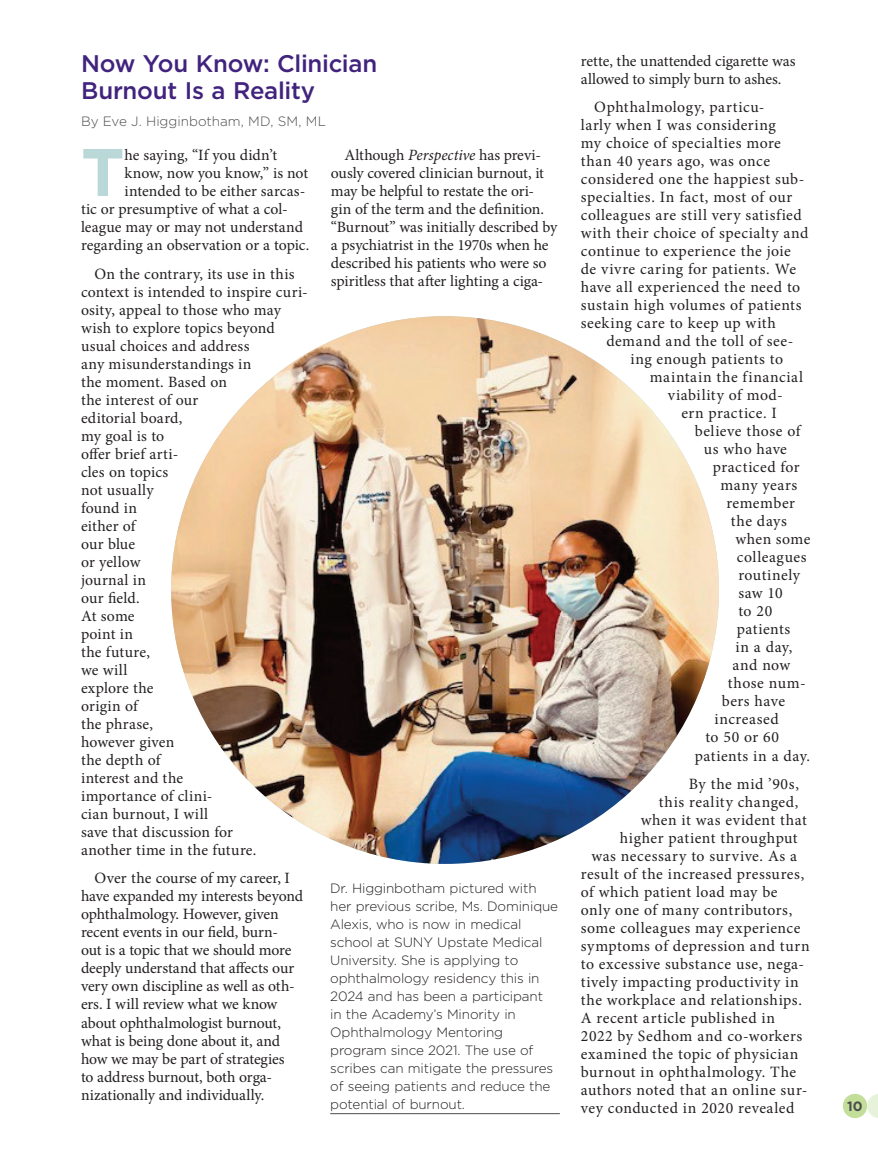
<style>
.page{position:relative;width:878px;height:1175px;background:#fff}
.page>*{position:absolute;margin:0;border:0;box-sizing:border-box;transform-origin:0 0}
.t1{font:700 67.2px "Gotham";color:#bbd8d8}
.t2{font:500 24px/27px "Gotham";letter-spacing:-.01em;color:#41237e}
.t3{font:15.75px/18px "Minion Pro";letter-spacing:.02em;color:#231f20}
.t4{font:15.75px/18px "Minion Pro";letter-spacing:-.01em;color:#231f20}
.t5{font:15.75px/18px "Minion Pro";letter-spacing:-.005em;color:#231f20}
.t6{font:15.75px "Minion Pro";color:#231f20}
.t7{font:15.75px "Minion Pro";letter-spacing:.04em;color:#231f20}
.t8{font:15.75px "Minion Pro";letter-spacing:.05em;color:#231f20}
.t9{font:15.75px "Minion Pro";letter-spacing:.045em;color:#231f20}
.t10{font:300 13.5px/18px "Gotham";letter-spacing:-.01em;color:#231f20}
.t11{font:300 13.5px "Gotham";color:#4b4c4d}
.t12{font:700 13.5px "Gotham";color:#4b4c4d}
.s1{font-style:italic}
</style>
<div class="page">
<div style="left:842px;top:1093px;width:25px;height:25px;background:#c2de99;border-radius:50%"></div>
<svg style="left:867px;top:1094px;width:11px;height:24px"></svg>
<img style="left:171px;top:316px;width:548px;height:548px;border-radius:274px">
<hr style="left:330px;top:1113px;width:230px;height:1px;background:#4b4c4d">
<h2 class="t2" style="left:81px;top:49px;width:298px">Now You Know: Clinician<br>Burnout Is a Reality</h2>
<p class="t11" style="left:81px;top:112px;width:247px">By Eve J. Higginbotham, MD, SM, ML</p>
<h1 class="t1" style="left:81px;top:128px;width:45px">T</h1>
<p class="t3" style="left:125px;top:146px;width:154px">he saying, “If you didn’t</p>
<p class="t4" style="left:125px;top:164px;width:185px">know, now you know,” is not</p>
<p class="t6" style="left:125px;top:180px;width:182px">intended to be either sarcas-</p>
<p class="t5" style="left:81px;top:200px;width:208px">tic or presumptive of what a col-</p>
<p class="t6" style="left:81px;top:216px;width:223px">league may or may not understand</p>
<p class="t5" style="left:81px;top:236px;width:230px">regarding an observation or a topic.</p>
<p class="t3" style="left:81px;top:265px;width:228px;text-indent:13px">On the contrary, its use in this context is intended to inspire curi&shy;osity, appeal to those who may wish to explore topics beyond usual choices and address<br>any misunderstandings in<br>the moment. Based on<br>the interest of our<br>editorial board,<br>my goal is to<br>offer brief arti-<br>cles on topics<br>not usually<br>found in<br>either of<br>our blue<br>or yellow<br>journal in<br>our field.<br>At some<br>point in<br>the future,<br>we will<br>explore the<br>origin of<br>the phrase,<br>however given<br>the depth of<br>interest and the<br>importance of clini-<br>cian burnout, I will<br>save that discussion for<br>another time in the future.</p>
<p class="t4" style="left:81px;top:869px;width:223px;text-indent:13px">Over the course of my career, I have expanded my interests beyond ophthalmology. However, given recent events in our field, burn-<br>out is a topic that we should more deeply understand that affects our very own discipline as well as oth&shy;ers. I will review what we know about ophthalmologist burnout, what is being done about it, and how we may be part of strategies<br>to address burnout, both orga&shy;nizationally and individually.</p>
<p class="t5" style="left:331px;top:146px;width:228px;text-indent:13px">Although <span class="s1">Perspective</span> has previ&shy;ously covered clinician burnout, it may be helpful to restate the ori&shy;gin of the term and the definition. “Burnout” was initially described by a psychiatrist in the 1970s when he described his patients who were so spiritless that after lighting a ciga-</p>
<p class="t10" style="left:330px;top:878px;width:229px">Dr. Higginbotham pictured with her previous scribe, Ms. Dominique<br>Alexis, who is now in medical school at SUNY Upstate Medical<br>University. She is applying to ophthalmology residency this in<br>2024 and has been a participant<br>in the Academy’s Minority in<br>Ophthalmology Mentoring program since 2021. The use of scribes can mitigate the pressures of seeing patients and reduce the potential of burnout.</p>
<p class="t4" style="left:580px;top:52px;width:216px">rette, the unattended cigarette was allowed to simply burn to ashes.</p>
<p class="t3" style="left:580px;top:98px;width:229px;text-indent:13px">Ophthalmology, particu-<br>larly when I was considering<br>my choice of specialties more than 40 years ago, was once considered one the happiest sub&shy;specialties. In fact, most of our colleagues are still very satisfied with their choice of specialty and continue to experience the joie de vivre caring for patients. We have all experienced the need to sustain high volumes of patients seeking care to keep up with</p>
<p class="t3" style="left:606px;top:332px;width:188px">demand and the toll of see-</p>
<p class="t3" style="left:630px;top:350px;width:154px">ing enough patients to</p>
<p class="t8" style="left:649px;top:367px;width:155px">maintain the financial</p>
<p class="t3" style="left:667px;top:386px;width:116px">viability of mod-</p>
<p class="t7" style="left:681px;top:403px;width:97px">ern practice. I</p>
<p class="t3" style="left:694px;top:422px;width:107px">believe those of</p>
<p class="t3" style="left:703px;top:440px;width:85px">us who have</p>
<p class="t3" style="left:712px;top:458px;width:88px">practiced for</p>
<p class="t3" style="left:720px;top:476px;width:78px">many years</p>
<p class="t3" style="left:726px;top:494px;width:70px">remember</p>
<p class="t3" style="left:730px;top:512px;width:57px">the days</p>
<p class="t3" style="left:735px;top:530px;width:76px">when some</p>
<p class="t7" style="left:736px;top:547px;width:71px">colleagues</p>
<p class="t3" style="left:738px;top:566px;width:63px">routinely</p>
<p class="t3" style="left:738px;top:584px;width:46px">saw 10</p>
<p class="t3" style="left:738px;top:602px;width:35px">to 20</p>
<p class="t3" style="left:736px;top:620px;width:55px">patients</p>
<p class="t3" style="left:735px;top:638px;width:58px">in a day,</p>
<p class="t3" style="left:732px;top:656px;width:59px">and now</p>
<p class="t3" style="left:727px;top:674px;width:79px">those num-</p>
<p class="t3" style="left:722px;top:692px;width:65px">bers have</p>
<p class="t3" style="left:714px;top:710px;width:66px">increased</p>
<p class="t3" style="left:705px;top:728px;width:75px">to 50 or 60</p>
<p class="t3" style="left:695px;top:746px;width:117px">patients in a day.</p>
<p class="t9" style="left:689px;top:773px;width:112px">By the mid ’90s,</p>
<p class="t3" style="left:659px;top:793px;width:141px">this reality changed,</p>
<p class="t3" style="left:641px;top:811px;width:167px">when it was evident that</p>
<p class="t3" style="left:620px;top:829px;width:179px">higher patient throughput</p>
<p class="t7" style="left:591px;top:845px;width:207px">was necessary to survive. As a</p>
<p class="t3" style="left:580px;top:865px;width:225px">result of the increased pressures,</p>
<p class="t3" style="left:580px;top:883px;width:198px">of which patient load may be</p>
<p class="t3" style="left:580px;top:901px;width:213px">only one of many contributors,</p>
<p class="t3" style="left:580px;top:919px;width:221px">some colleagues may experience</p>
<p class="t3" style="left:580px;top:937px;width:230px">symptoms of depression and turn</p>
<p class="t3" style="left:580px;top:955px;width:225px">to excessive substance use, nega-</p>
<p class="t3" style="left:580px;top:973px;width:219px">tively impacting productivity in</p>
<p class="t3" style="left:580px;top:991px;width:223px">the workplace and relationships.</p>
<p class="t3" style="left:580px;top:1009px;width:196px">A recent article published in</p>
<p class="t3" style="left:580px;top:1027px;width:223px">2022 by Sedhom and co-workers</p>
<p class="t3" style="left:580px;top:1045px;width:219px">examined the topic of physician</p>
<p class="t3" style="left:580px;top:1063px;width:217px">burnout in ophthalmology. The</p>
<p class="t3" style="left:580px;top:1081px;width:228px">authors noted that an online sur-</p>
<p class="t3" style="left:580px;top:1099px;width:215px">vey conducted in 2020 revealed</p>
<p class="t12" style="left:847px;top:1096px;width:17px">10</p>
</div>
